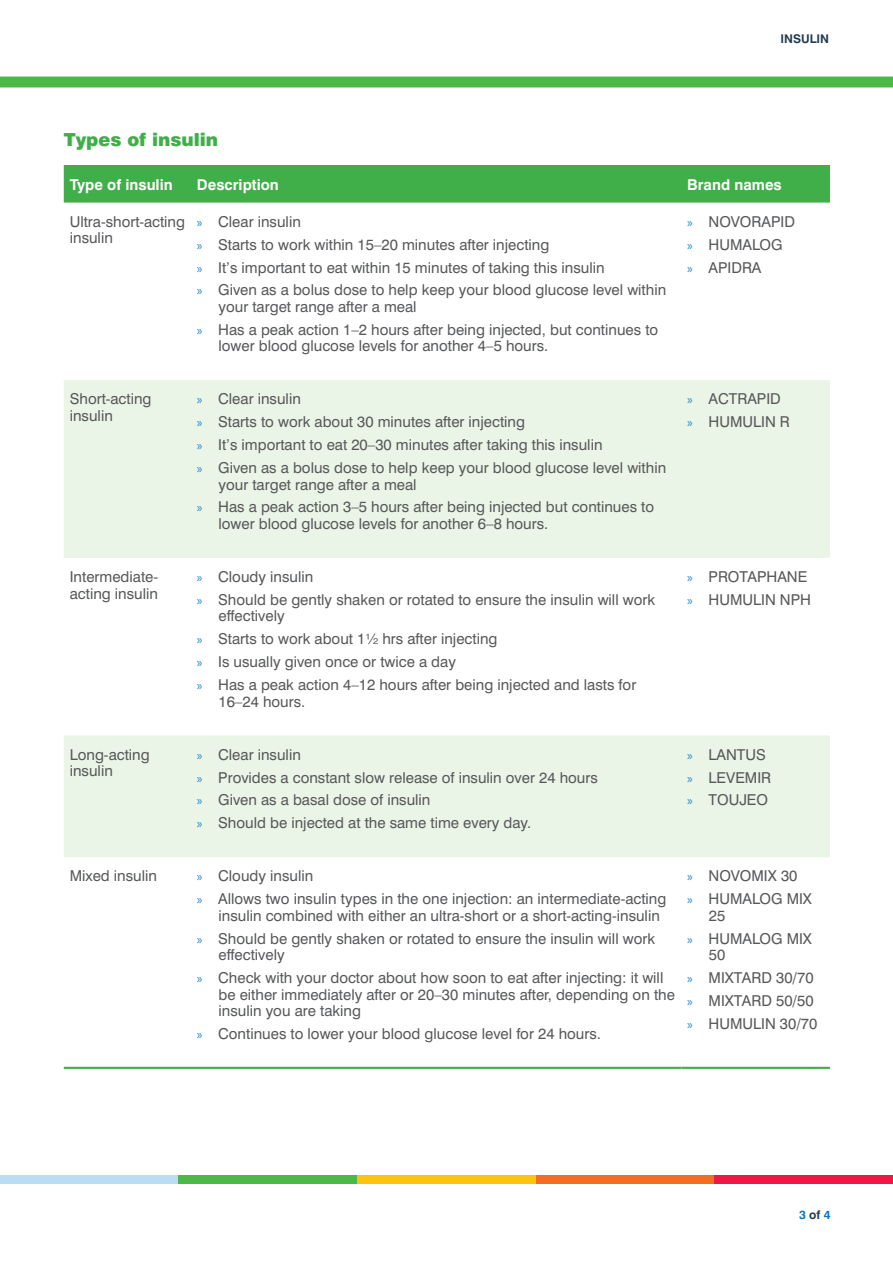
<style>
.page{position:relative;width:893px;height:1263px;background:#fff}
.page>*{position:absolute;margin:0;border:0;box-sizing:border-box;transform-origin:0 0}
.t1{font:900 18px "Swiss 721 BT";color:#40ae49}
.t2{font:15px/23px "Swiss 721 BT";color:#57585a}
.t3{font:700 15px "Swiss 721 BT";color:#fff}
.t4{font:700 12px "Swiss 721 BT";color:#233d50}
.t5{font:700 12px "Swiss 721 BT";color:#0077c0}
.s1{font-family:"Myriad Pro";font-size:13.5px;color:#2287c8}
.s2{color:#233d50}
</style>
<div class="page">
<div style="left:0;top:77px;width:893px;height:10px;background:#4cb848"></div>
<div style="left:357px;top:1176px;width:179px;height:8px;background:#fec210"></div>
<div style="left:0;top:1176px;width:179px;height:8px;background:#bcdcf3"></div>
<div style="left:179px;top:1176px;width:178px;height:8px;background:#4cb848"></div>
<div style="left:536px;top:1176px;width:178px;height:8px;background:#f36e21"></div>
<div style="left:714px;top:1176px;width:179px;height:8px;background:#ed1845"></div>
<div style="left:64px;top:165px;width:766px;height:38px;background:#40ae49"></div>
<svg style="left:64px;top:380px;width:766px;height:477px;fill:#eaf4e7"></svg>
<hr style="left:64px;top:1067px;width:127px;height:2px;background:#40ae49">
<hr style="left:191px;top:1067px;width:490px;height:2px;background:#40ae49">
<hr style="left:681px;top:1067px;width:149px;height:2px;background:#40ae49">
<p class="t4" style="left:780px;top:31px;width:50px">INSULIN</p>
<p class="t1" style="left:64px;top:129px;width:156px">Types of insulin</p>
<p class="t3" style="left:70px;top:175px;width:105px">Type of insulin</p>
<p class="t3" style="left:197px;top:175px;width:83px">Description</p>
<p class="t3" style="left:687px;top:175px;width:96px">Brand names</p>
<p class="t2" style="left:70px;top:213px;width:117px;line-height:16.5px">Ultra-short-acting insulin</p>
<p class="t2" style="left:197px;top:210px;width:471px"><span class="s1">»</span> Clear insulin<br><span class="s1">»</span> Starts to work within 15–20 minutes after injecting<br><span class="s1">»</span> It’s important to eat within 15 minutes of taking this insulin<br><span class="s1">»</span> Given as a bolus dose to help keep your blood glucose level within</p>
<p class="t2" style="left:197px;top:295px;width:463px;text-indent:22px">your target range after a meal<br><span class="s1">»</span> Has a peak action 1–2 hours after being injected, but continues to</p>
<p class="t2" style="left:218px;top:334px;width:331px">lower blood glucose levels for another 4–5 hours.</p>
<p class="t2" style="left:687px;top:210px;width:109px"><span class="s1">»</span> NOVORAPID <span class="s1">»</span> HUMALOG<br><span class="s1">»</span> APIDRA</p>
<p class="t2" style="left:70px;top:391px;width:83px;line-height:16.5px">Short-acting insulin</p>
<p class="t2" style="left:197px;top:387px;width:471px"><span class="s1">»</span> Clear insulin<br><span class="s1">»</span> Starts to work about 30 minutes after injecting<br><span class="s1">»</span> It’s important to eat 20–30 minutes after taking this insulin<br><span class="s1">»</span> Given as a bolus dose to help keep your blood glucose level within</p>
<p class="t2" style="left:197px;top:473px;width:459px;text-indent:22px">your target range after a meal<br><span class="s1">»</span> Has a peak action 3–5 hours after being injected but continues to</p>
<p class="t2" style="left:218px;top:512px;width:331px">lower blood glucose levels for another 6–8 hours.</p>
<p class="t2" style="left:70px;top:568px;width:90px;line-height:16.5px">Intermediate&shy;acting insulin</p>
<p class="t2" style="left:197px;top:565px;width:460px"><span class="s1">»</span> Cloudy insulin<br><span class="s1">»</span> Should be gently shaken or rotated to ensure the insulin will work</p>
<p class="t2" style="left:197px;top:604px;width:441px;text-indent:22px">effectively<br><span class="s1">»</span> Starts to work about 1½ hrs after injecting<br><span class="s1">»</span> Is usually given once or twice a day<br><span class="s1">»</span> Has a peak action 4–12 hours after being injected and lasts for</p>
<p class="t2" style="left:218px;top:690px;width:88px">16–24 hours.</p>
<p class="t2" style="left:687px;top:387px;width:104px"><span class="s1">»</span> ACTRAPID <span class="s1">»</span> HUMULIN R</p>
<p class="t2" style="left:687px;top:565px;width:125px"><span class="s1">»</span> PROTAPHANE <span class="s1">»</span> HUMULIN NPH</p>
<p class="t2" style="left:70px;top:746px;width:81px;line-height:16.5px">Long-acting insulin</p>
<p class="t2" style="left:197px;top:743px;width:402px"><span class="s1">»</span> Clear insulin<br><span class="s1">»</span> Provides a constant slow release of insulin over 24 hours <span class="s1">»</span> Given as a basal dose of insulin<br><span class="s1">»</span> Should be injected at the same time every day.</p>
<p class="t2" style="left:687px;top:743px;width:85px"><span class="s1">»</span> LANTUS <span class="s1">»</span> LEVEMIR <span class="s1">»</span> TOUJEO</p>
<p class="t2" style="left:70px;top:864px;width:89px">Mixed insulin</p>
<p class="t2" style="left:197px;top:864px;width:471px"><span class="s1">»</span> Cloudy insulin<br><span class="s1">»</span> Allows two insulin types in the one injection: an intermediate-acting</p>
<p class="t2" style="left:197px;top:904px;width:464px;text-indent:22px">insulin combined with either an ultra-short or a short-acting-insulin <span class="s1">»</span> Should be gently shaken or rotated to ensure the insulin will work</p>
<p class="t2" style="left:197px;top:943px;width:468px;text-indent:22px">effectively<br><span class="s1">»</span> Check with your doctor about how soon to eat after injecting: it will</p>
<p class="t2" style="left:218px;top:986px;width:458px;line-height:16.5px">be either immediately after or 20–30 minutes after, depending on the insulin you are taking</p>
<p class="t2" style="left:197px;top:1022px;width:405px"><span class="s1">»</span> Continues to lower your blood glucose level for 24 hours.</p>
<p class="t2" style="left:687px;top:864px;width:126px"><span class="s1">»</span> NOVOMIX 30<br><span class="s1">»</span> HUMALOG MIX</p>
<p class="t2" style="left:687px;top:904px;width:126px;text-indent:22px">25<br><span class="s1">»</span> HUMALOG MIX</p>
<p class="t2" style="left:687px;top:943px;width:132px;text-indent:22px">50<br><span class="s1">»</span> MIXTARD 30/70 <span class="s1">»</span> MIXTARD 50/50 <span class="s1">»</span> HUMULIN 30/70</p>
<p class="t5" style="left:799px;top:1207px;width:33px">3 <span class="s2">of</span> 4</p>
</div>
